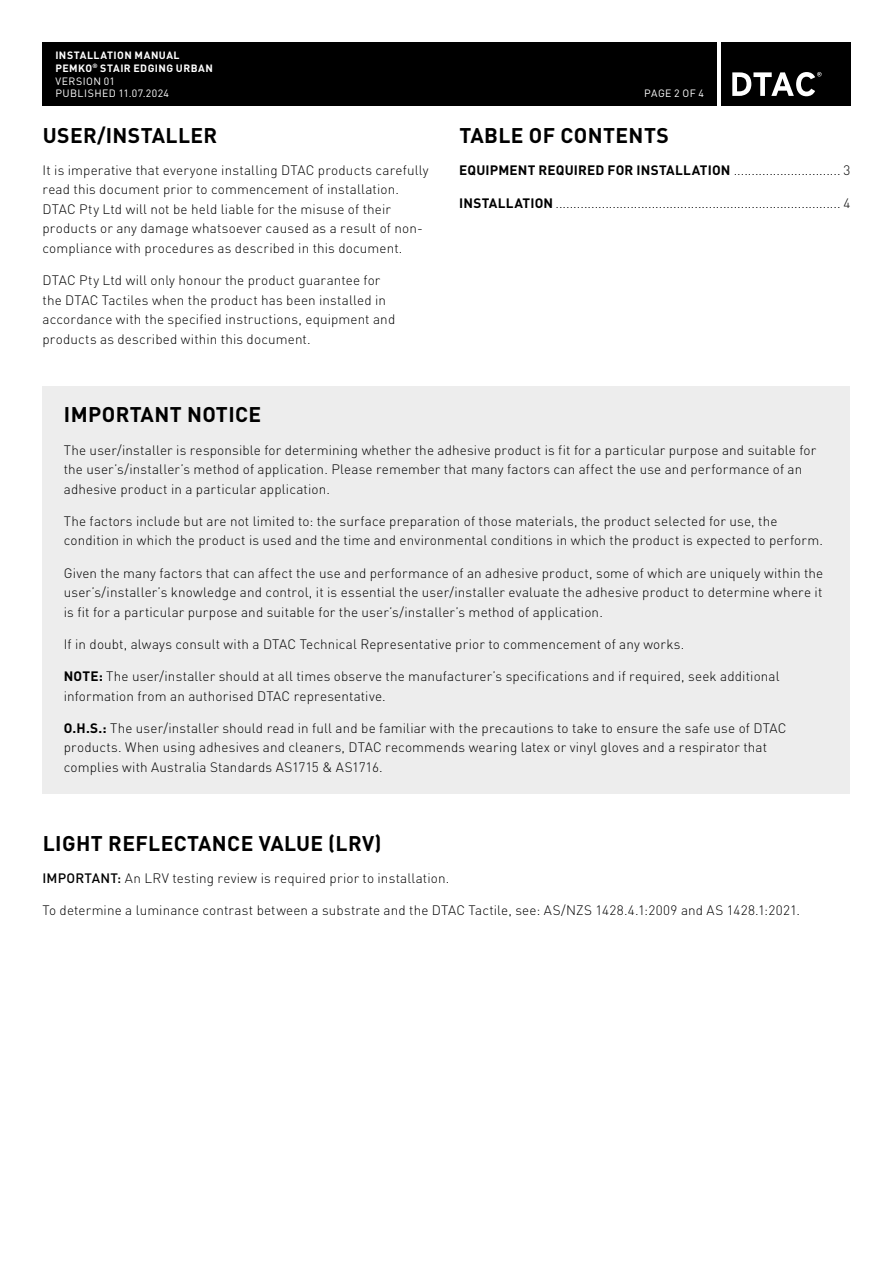
<style>
.page{position:relative;width:893px;height:1263px;background:#fff}
.page>*{position:absolute;margin:0;border:0;box-sizing:border-box;transform-origin:0 0}
.t1{font:700 21px "DIN Pro";letter-spacing:.02em;color:#000}
.t2{font:300 13.5px/19.5px "DIN Pro";letter-spacing:.01em;color:#000}
.t3{font:700 13.5px "DIN Pro";letter-spacing:.015em;color:#000}
.t4{font:700 10.5px/12.8px "DIN Pro";letter-spacing:.045em;color:#fff}
.t5{font:10.5px "DIN Pro";letter-spacing:.04em;color:#fff}
.s1{font-weight:400}
.s2{font-weight:300}
.s3{font-weight:700}
.s4{font-weight:500}
</style>
<div class="page">
<div style="left:43px;top:43px;width:674px;height:63px;background:#000"></div>
<div style="left:721px;top:43px;width:129px;height:63px;background:#000"></div>
<svg style="left:732px;top:72px;width:90px;height:24px"></svg>
<div style="left:43px;top:386px;width:807px;height:407px;background:#ededed"></div>
<p class="t4" style="left:55px;top:48px;width:159px">INSTALLATION MANUAL<br>PEMKO<sup>®</sup> STAIR EDGING URBAN<br><span class="s1">VERSION 01<br>PUBLISHED 11.07.2024</span></p>
<h1 class="t1" style="left:43px;top:117px;width:176px">USER/INSTALLER</h1>
<p class="t2" style="left:43px;top:159px;width:388px">It is imperative that everyone installing DTAC products carefully read this document prior to commencement of installation.<br>DTAC Pty Ltd will not be held liable for the misuse of their products or any damage whatsoever caused as a result of non&shy;compliance with procedures as described in this document.</p>
<p class="t2" style="left:43px;top:269px;width:354px">DTAC Pty Ltd will only honour the product guarantee for the DTAC Tactiles when the product has been installed in accordance with the specified instructions, equipment and products as described within this document.</p>
<p class="t5" style="left:644px;top:85px;width:61px">PAGE 2 OF 4</p>
<h1 class="t1" style="left:459px;top:117px;width:211px">TABLE OF CONTENTS</h1>
<p class="t3" style="left:459px;top:159px;width:393px">EQUIPMENT REQUIRED FOR INSTALLATION <span class="s2">.............................. 3</span></p>
<p class="t2" style="left:459px;top:192px;width:393px"><span class="s3">INSTALLATION</span> ................................................................................ 4</p>
<h1 class="t1" style="left:64px;top:397px;width:199px">IMPORTANT NOTICE</h1>
<p class="t2" style="left:64px;top:439px;width:754px">The user/installer is responsible for determining whether the adhesive product is fit for a particular purpose and suitable for the user’s/installer’s method of application. Please remember that many factors can affect the use and performance of an adhesive product in a particular application.</p>
<p class="t2" style="left:64px;top:510px;width:761px">The factors include but are not limited to: the surface preparation of those materials, the product selected for use, the condition in which the product is used and the time and environmental conditions in which the product is expected to perform.</p>
<p class="t2" style="left:64px;top:562px;width:761px;text-align:justify">Given the many factors that can affect the use and performance of an adhesive product, some of which are uniquely within the user’s/installer’s knowledge and control, it is essential the user/installer evaluate the adhesive product to determine where it is fit for a particular purpose and suitable for the user’s/installer’s method of application.</p>
<p class="t2" style="left:64px;top:633px;width:622px">If in doubt, always consult with a DTAC Technical Representative prior to commencement of any works.</p>
<p class="t2" style="left:64px;top:665px;width:717px"><span class="s3">NOTE:</span> The user/installer should at all times observe the manufacturer’s specifications and if required, seek additional information from an authorised DTAC representative.</p>
<p class="t2" style="left:64px;top:717px;width:724px"><span class="s3">O.H.S.:</span> The user/installer should read in full and be familiar with the precautions to take to ensure the safe use of DTAC products. When using adhesives and cleaners, DTAC recommends wearing latex or vinyl gloves and a respirator that complies with Australia Standards AS1715 &amp; AS1716.</p>
<h1 class="t1" style="left:43px;top:825px;width:340px">LIGHT REFLECTANCE VALUE (LRV)</h1>
<p class="t2" style="left:43px;top:867px;width:408px"><span class="s4">IMPORTANT:</span> An LRV testing review is required prior to installation.</p>
<p class="t2" style="left:43px;top:899px;width:759px">To determine a luminance contrast between a substrate and the DTAC Tactile, see: AS/NZS 1428.4.1:2009 and AS 1428.1:2021.</p>
</div>
